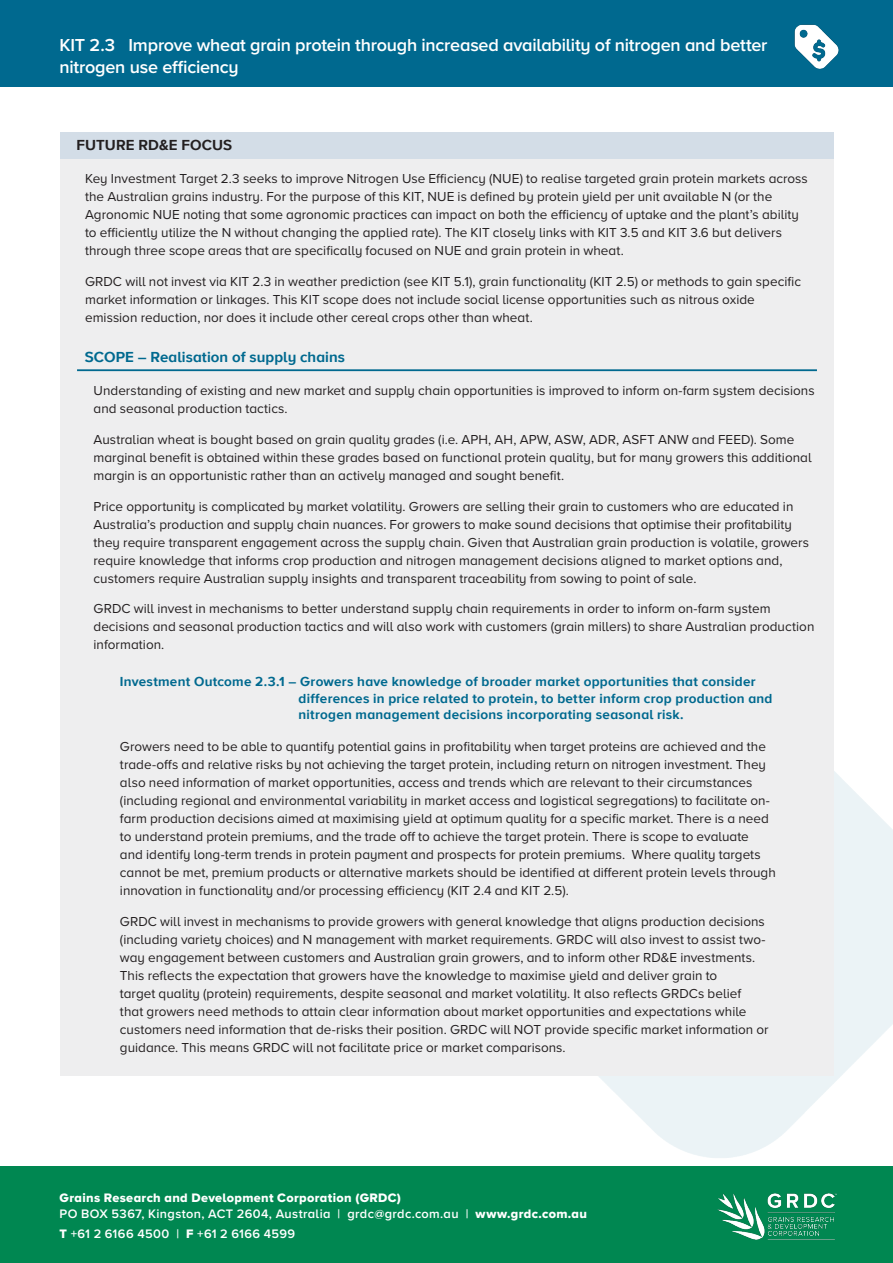
<style>
.page{position:relative;width:893px;height:1263px;background:#fff}
.page>*{position:absolute;margin:0;border:0;box-sizing:border-box;transform-origin:0 0}
.Banner_body_text{font:600 18px/21.6px "Proxima Nova A";letter-spacing:-.015em;color:#fff}
.Text_heading_1_-_col{font:700 15px "Proxima Nova AW01";letter-spacing:.005em;color:#00698f}
.Text_heading_1{font:700 15px "Proxima Nova AW01";letter-spacing:.005em;color:#231f20}
.Body_text{font:13.5px/18px "Proxima Nova A";color:#231f20}
.Text_heading_2_-_col{font:700 13.5px/16.5px "Proxima Nova AW01";letter-spacing:.02em;color:#00698f}
.t1{font:600 12.75px "Proxima Nova A";letter-spacing:.03em;color:#fff}
.t2{font:12.75px "Proxima Nova A Extrabld";letter-spacing:.025em;color:#fff}
.s1{font-family:"Proxima Nova A Extrabld";font-weight:400}
</style>
<div class="page">
<div style="left:60px;top:132px;width:773px;height:944px;background:#eeeeef"></div>
<div style="left:0;top:0;width:893px;height:86px;background:#00698f"></div>
<img style="left:794px;top:24px;width:45px;height:45px">
<div style="left:0;top:1166px;width:893px;height:97px;background:#008751"></div>
<img style="left:717px;top:1193px;width:120px;height:47px">
<div style="left:60px;top:132px;width:773px;height:26px;background:#d3dde7"></div>
<hr style="left:77px;top:369px;width:740px;height:2px;background:#00698f">
<p class="Banner_body_text" style="left:60px;top:34px;width:709px">KIT 2.3 Improve wheat grain protein through increased availability of nitrogen and better nitrogen use efficiency</p>
<p class="Text_heading_1" style="left:77px;top:137px;width:157px">FUTURE RD&amp;E FOCUS</p>
<p class="Body_text" style="left:85px;top:169px;width:724px">Key Investment Target 2.3 seeks to improve Nitrogen Use Efficiency (NUE) to realise targeted grain protein markets across the Australian grains industry. For the purpose of this KIT, NUE is defined by protein yield per unit available N (or the Agronomic NUE noting that some agronomic practices can impact on both the efficiency of uptake and the plant’s ability to efficiently utilize the N without changing the applied rate). The KIT closely links with KIT 3.5 and KIT 3.6 but delivers through three scope areas that are specifically focused on NUE and grain protein in wheat.</p>
<p class="Body_text" style="left:85px;top:272px;width:717px">GRDC will not invest via KIT 2.3 in weather prediction (see KIT 5.1), grain functionality (KIT 2.5) or methods to gain specific market information or linkages. This KIT scope does not include social license opportunities such as nitrous oxide emission reduction, nor does it include other cereal crops other than wheat.</p>
<p class="Text_heading_1_-_col" style="left:85px;top:348px;width:262px">SCOPE – Realisation of supply chains</p>
<p class="Body_text" style="left:94px;top:381px;width:723px">Understanding of existing and new market and supply chain opportunities is improved to inform on-farm system decisions and seasonal production tactics.</p>
<p class="Body_text" style="left:94px;top:430px;width:720px">Australian wheat is bought based on grain quality grades (i.e. APH, AH, APW, ASW, ADR, ASFT ANW and FEED). Some marginal benefit is obtained within these grades based on functional protein quality, but for many growers this additional margin is an opportunistic rather than an actively managed and sought benefit.</p>
<p class="Body_text" style="left:94px;top:497px;width:717px">Price opportunity is complicated by market volatility. Growers are selling their grain to customers who are educated in Australia’s production and supply chain nuances. For growers to make sound decisions that optimise their profitability they require transparent engagement across the supply chain. Given that Australian grain production is volatile, growers require knowledge that informs crop production and nitrogen management decisions aligned to market options and, customers require Australian supply insights and transparent traceability from sowing to point of sale.</p>
<p class="Body_text" style="left:94px;top:599px;width:722px">GRDC will invest in mechanisms to better understand supply chain requirements in order to inform on-farm system decisions and seasonal production tactics and will also work with customers (grain millers) to share Australian production information.</p>
<p class="Text_heading_2_-_col" style="left:299px;top:673px;width:475px;text-indent:-179px">Investment Outcome 2.3.1 – Growers have knowledge of broader market opportunities that consider differences in price related to protein, to better inform crop production and nitrogen management decisions incorporating seasonal risk.</p>
<p class="Body_text" style="left:120px;top:737px;width:657px">Growers need to be able to quantify potential gains in profitability when target proteins are achieved and the trade-offs and relative risks by not achieving the target protein, including return on nitrogen investment. They also need information of market opportunities, access and trends which are relevant to their circumstances (including regional and environmental variability in market access and logistical segregations) to facilitate on&shy;farm production decisions aimed at maximising yield at optimum quality for a specific market. There is a need to understand protein premiums, and the trade off to achieve the target protein. There is scope to evaluate<br>and identify long-term trends in protein payment and prospects for protein premiums. Where quality targets cannot be met, premium products or alternative markets should be identified at different protein levels through innovation in functionality and/or processing efficiency (KIT 2.4 and KIT 2.5).</p>
<p class="Body_text" style="left:120px;top:912px;width:650px">GRDC will invest in mechanisms to provide growers with general knowledge that aligns production decisions (including variety choices) and N management with market requirements. GRDC will also invest to assist two&shy;way engagement between customers and Australian grain growers, and to inform other RD&amp;E investments.<br>This reflects the expectation that growers have the knowledge to maximise yield and deliver grain to<br>target quality (protein) requirements, despite seasonal and market volatility. It also reflects GRDCs belief<br>that growers need methods to attain clear information about market opportunities and expectations while customers need information that de-risks their position. GRDC will NOT provide specific market information or guidance. This means GRDC will not facilitate price or market comparisons.</p>
<p class="t2" style="left:60px;top:1188px;width:343px">Grains Research and Development Corporation (GRDC)</p>
<p class="t1" style="left:60px;top:1204px;width:529px">PO BOX 5367, Kingston, ACT 2604, Australia | grdc@grdc.com.au | <span class="s1">www.grdc.com.au</span></p>
<p class="t1" style="left:60px;top:1224px;width:237px"><span class="s1">T</span> +61 2 6166 4500 | <span class="s1">F</span> +61 2 6166 4599</p>
</div>
